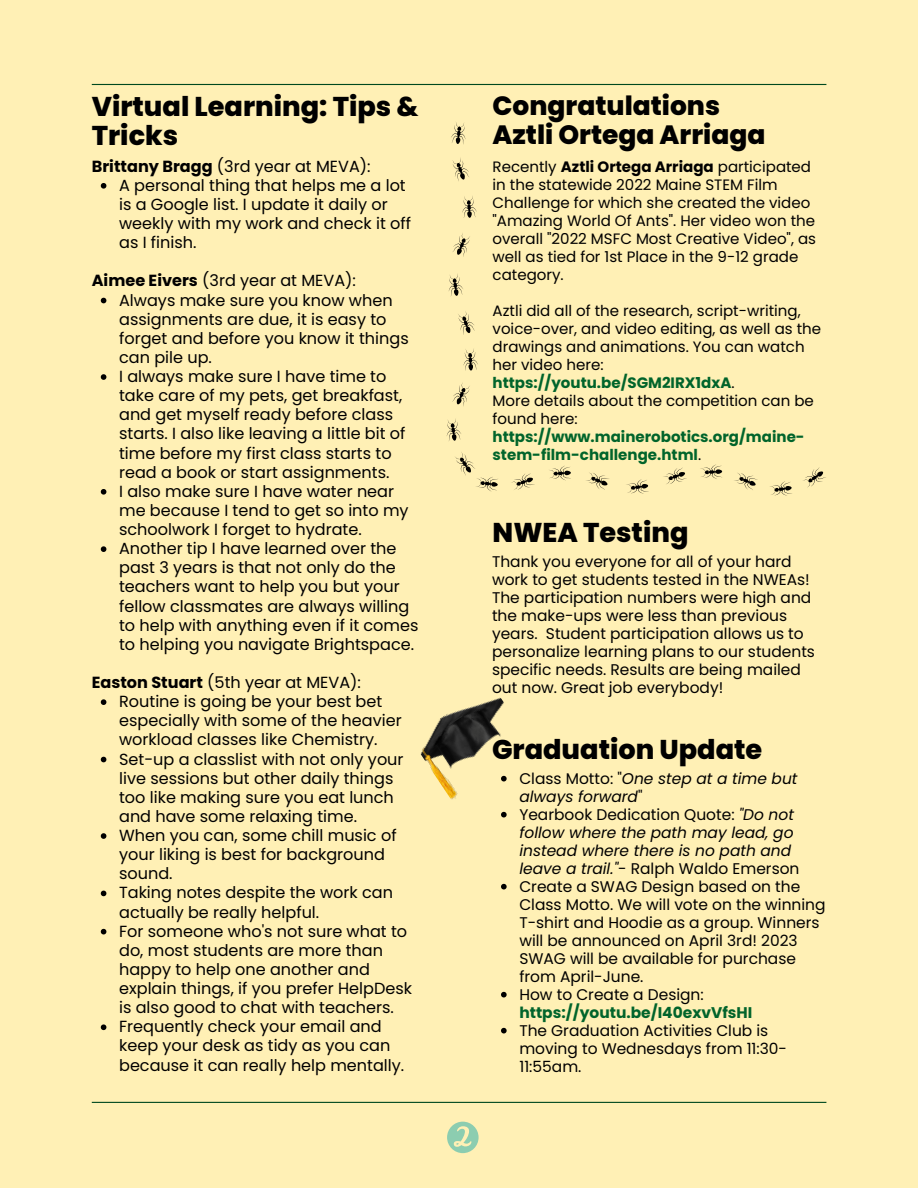
<style>
.page{position:relative;width:918px;height:1188px;background:#fff0b5}
.page>*{position:absolute;margin:0;border:0;box-sizing:border-box;transform-origin:0 0}
.t1{font:800 27.15px/29.2px "Poppins";color:#000}
.t2{font:800 26.4px/28.5px "Poppins";color:#000}
.t3{font:16.05px/19.2px "Poppins";color:#000}
.t4{font:15.45px/18px "Poppins";color:#000}
.t5{font:700 15.45px "Poppins";color:#01642b}
.t6{font:15px/18px "Poppins";color:#000}
.t7{font:700 15px/18px "Poppins";color:#01642b}
.s1{font-weight:700}
.s2{font-weight:700;color:#01642b}
.s3{font-weight:400;color:#000}
.s4{font-style:italic}
</style>
<div class="page">
<svg style="left:447px;top:1122px;width:32px;height:31px"></svg>
<hr style="left:92px;top:1102px;width:734px;height:1px;background:#00491f">
<hr style="left:92px;top:84px;width:734px;height:1px;background:#00491f">
<svg style="left:458px;top:311px;width:17px;height:24px"></svg>
<svg style="left:452px;top:158px;width:17px;height:23px"></svg>
<svg style="left:451px;top:122px;width:15px;height:22px"></svg>
<svg style="left:447px;top:418px;width:14px;height:23px"></svg>
<svg style="left:449px;top:274px;width:14px;height:22px"></svg>
<svg style="left:463px;top:349px;width:15px;height:22px"></svg>
<svg style="left:462px;top:196px;width:15px;height:22px"></svg>
<svg style="left:452px;top:383px;width:18px;height:23px"></svg>
<svg style="left:452px;top:233px;width:18px;height:24px"></svg>
<svg style="left:803px;top:467px;width:23px;height:21px"></svg>
<svg style="left:663px;top:468px;width:24px;height:16px"></svg>
<svg style="left:511px;top:473px;width:24px;height:17px"></svg>
<svg style="left:455px;top:452px;width:43px;height:40px"></svg>
<svg style="left:770px;top:481px;width:22px;height:15px"></svg>
<svg style="left:626px;top:479px;width:23px;height:15px"></svg>
<svg style="left:700px;top:464px;width:22px;height:15px"></svg>
<svg style="left:549px;top:466px;width:22px;height:14px"></svg>
<svg style="left:734px;top:472px;width:24px;height:18px"></svg>
<svg style="left:586px;top:472px;width:24px;height:18px"></svg>
<img style="left:420px;top:697px;width:86px;height:102px">
<svg style="left:101px;top:183px;width:5px;height:6px"></svg>
<svg style="left:101px;top:298px;width:5px;height:5px"></svg>
<svg style="left:101px;top:374px;width:5px;height:6px"></svg>
<svg style="left:101px;top:489px;width:5px;height:6px"></svg>
<svg style="left:101px;top:546px;width:5px;height:6px"></svg>
<svg style="left:101px;top:699px;width:5px;height:6px"></svg>
<svg style="left:101px;top:757px;width:5px;height:5px"></svg>
<svg style="left:101px;top:833px;width:5px;height:6px"></svg>
<svg style="left:101px;top:891px;width:5px;height:5px"></svg>
<svg style="left:101px;top:929px;width:5px;height:5px"></svg>
<svg style="left:101px;top:1024px;width:5px;height:6px"></svg>
<svg style="left:501px;top:776px;width:6px;height:5px"></svg>
<svg style="left:501px;top:812px;width:6px;height:5px"></svg>
<svg style="left:501px;top:884px;width:6px;height:5px"></svg>
<svg style="left:501px;top:992px;width:6px;height:5px"></svg>
<svg style="left:501px;top:1028px;width:6px;height:5px"></svg>
<h1 class="t1" style="left:92px;top:92px;width:328px">Virtual Learning: Tips &amp;<br>Tricks</h1>
<p class="t3" style="left:92px;top:157px;width:280px"><span class="s1">Brittany Bragg</span> (3rd year at MEVA):</p>
<p class="t3" style="left:119px;top:176px;width:293px">A personal thing that helps me a lot is a Google list. I update it daily or weekly with my work and check it off as I finish.</p>
<p class="t3" style="left:92px;top:271px;width:266px"><span class="s1">Aimee Eivers</span> (3rd year at MEVA):</p>
<p class="t3" style="left:119px;top:290px;width:301px">Always make sure you know when assignments are due, it is easy to forget and before you know it things can pile up.<br>I always make sure I have time to take care of my pets, get breakfast, and get myself ready before class starts. I also like leaving a little bit of time before my first class starts to read a book or start assignments.<br>I also make sure I have water near me because I tend to get so into my schoolwork I forget to hydrate.<br>Another tip I have learned over the past 3 years is that not only do the teachers want to help you but your fellow classmates are always willing to help with anything even if it comes to helping you navigate Brightspace.</p>
<p class="t3" style="left:92px;top:673px;width:271px"><span class="s1">Easton Stuart</span> (5th year at MEVA):</p>
<p class="t3" style="left:119px;top:692px;width:294px">Routine is going be your best bet especially with some of the heavier workload classes like Chemistry.<br>Set-up a classlist with not only your live sessions but other daily things too like making sure you eat lunch and have some relaxing time.<br>When you can, some chill music of your liking is best for background sound.<br>Taking notes despite the work can actually be really helpful.<br>For someone who's not sure what to do, most students are more than happy to help one another and explain things, if you prefer HelpDesk is also good to chat with teachers.<br>Frequently check your email and keep your desk as tidy as you can because it can really help mentally.</p>
<h2 class="t2" style="left:493px;top:92px;width:274px">Congratulations<br>Aztli Ortega Arriaga</h2>
<p class="t6" style="left:493px;top:157px;width:325px">Recently <span class="s1">Aztli Ortega Arriaga</span> participated in the statewide 2022 Maine STEM Film Challenge for which she created the video "Amazing World Of Ants". Her video won the overall "2022 MSFC Most Creative Video", as well as tied for 1st Place in the 9-12 grade category.</p>
<p class="t6" style="left:493px;top:301px;width:330px">Aztli did all of the research, script-writing, voice-over, and video editing, as well as the drawings and animations. You can watch her video here: <span class="s2">https://youtu.be/SGM2IRX1dxA</span>.<br>More details about the competition can be found here:</p>
<p class="t7" style="left:493px;top:427px;width:314px">https://www.mainerobotics.org/maine&shy;stem-film-challenge.html<span class="s3">.</span></p>
<h1 class="t1" style="left:493px;top:517px;width:197px">NWEA Testing</h1>
<p class="t4" style="left:492px;top:553px;width:325px">Thank you everyone for all of your hard work to get students tested in the NWEAs!<br>The participation numbers were high and the make-ups were less than previous years. Student participation allows us to personalize learning plans to our students specific needs. Results are being mailed out now. Great job everybody!</p>
<h1 class="t1" style="left:492px;top:735px;width:272px">Graduation Update</h1>
<p class="t4" style="left:519px;top:769px;width:308px">Class Motto: "<span class="s4">One step at a time but always forward</span>"<br>Yearbook Dedication Quote: <span class="s4">"Do not follow where the path may lead, go instead where there is no path and leave a trail."</span>- Ralph Waldo Emerson<br>Create a SWAG Design based on the<br>Class Motto. We will vote on the winning<br>T-shirt and Hoodie as a group. Winners will be announced on April 3rd! 2023<br>SWAG will be available for purchase from April-June.<br>How to Create a Design:</p>
<p class="t5" style="left:519px;top:1002px;width:234px">https://youtu.be/I40exvVfsHI</p>
<p class="t4" style="left:519px;top:1021px;width:269px">The Graduation Activities Club is moving to Wednesdays from 11:30-<br>11:55am.</p>
</div>
